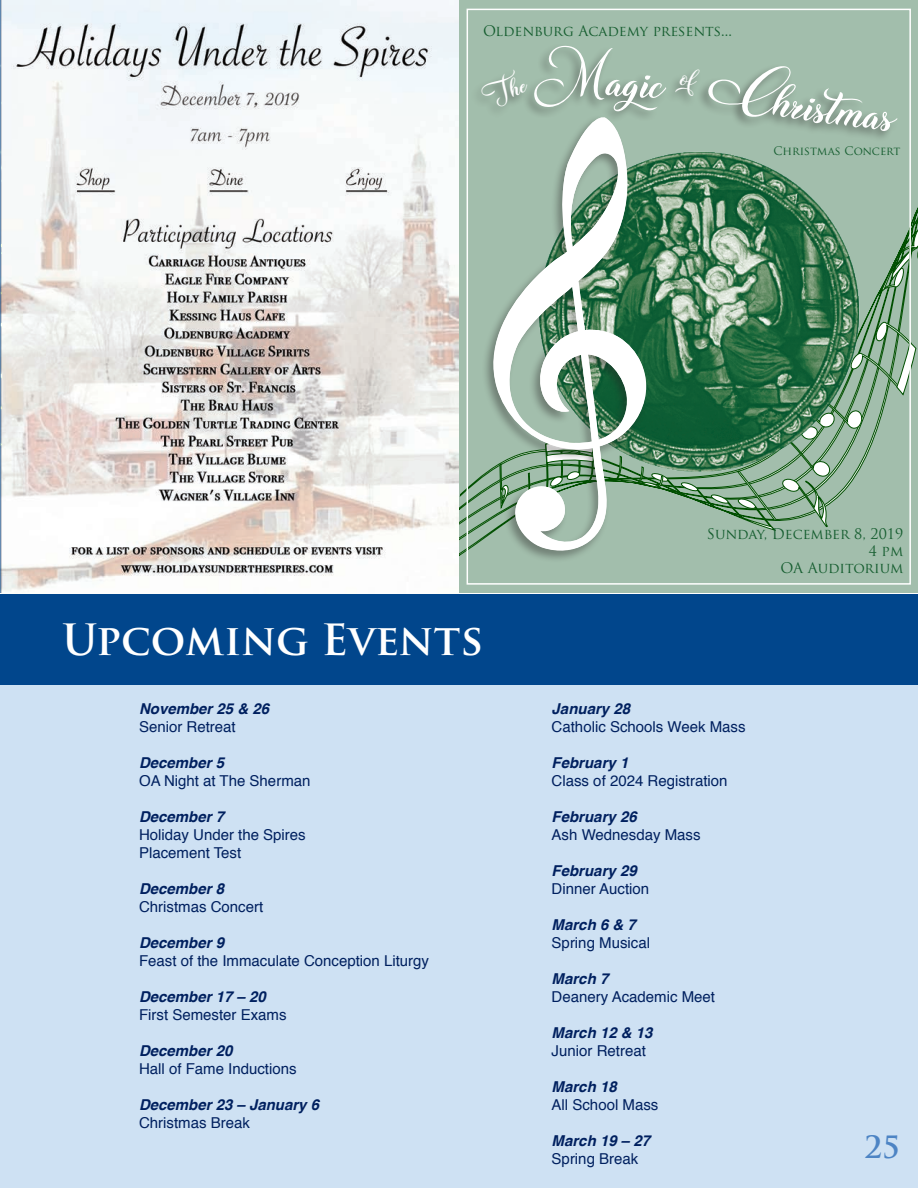
<style>
.page{position:relative;width:918px;height:1188px;background:#fff}
.page>*{position:absolute;margin:0;border:0;box-sizing:border-box;transform-origin:0 0}
.t1{font:67.8px "Christmas Wish Calligraphy";color:#fff}
.t2{font:700 42px "Trajan Pro";color:#fff}
.t3{font:700 30px "Trajan Pro";color:#4d84c4}
.t4{font:15px "Helvetica";color:#00205f}
.t5{font:italic 700 15px "Helvetica";color:#00205f}
.t6{font:14.25px "Trajan Pro";color:#155d2f}
.t7{font:11.4px "Trajan Pro";color:#155d2f}
</style>
<div class="page">
<div style="left:460px;top:0;width:458px;height:593px;background:#a2beac"></div>
<div style="left:0;top:594px;width:918px;height:594px;background:#cee1f3"></div>
<div style="left:0;top:594px;width:918px;height:91px;background:#01468c"></div>
<div style="left:523px;top:43px;width:376px;height:100px;background:#231f20;opacity:.5"></div>
<svg style="left:460px;top:161px;width:457px;height:360px"></svg>
<svg style="left:877px;top:179px;width:41px;height:117px"></svg>
<svg style="left:649px;top:321px;width:267px;height:209px"></svg>
<img style="left:649px;top:152px;width:219px;height:327px">
<div style="left:481px;top:115px;width:168px;height:448px;background:#231f20;opacity:.4"></div>
<svg style="left:486px;top:114px;width:160px;height:443px"></svg>
<div style="left:467px;top:9px;width:444px;height:576px;border:2px solid #fff"></div>
<img style="left:0;top:0;width:459px;height:593px">
<svg style="left:1px;top:128px;width:1px;height:56px"></svg>
<svg style="left:1px;top:225px;width:1px;height:74px"></svg>
<hr style="left:0;top:0;width:1px;height:592px;background:#00468b">
<svg style="left:675px;top:67px;width:25px;height:30px"></svg>
<svg style="left:480px;top:43px;width:187px;height:71px"></svg>
<svg style="left:813px;top:88px;width:85px;height:44px"></svg>
<p class="t6" style="left:483px;top:21px;width:250px">Oldenburg Academy presents...</p>
<h1 class="t1" style="left:733px;top:45px;width:94px;rotate:9deg">Chri</h1>
<p class="t7" style="left:773px;top:144px;width:128px">Christmas Concert</p>
<p class="t2" style="left:62px;top:614px;width:422px">Upcoming Events</p>
<p class="t5" style="left:139px;top:696px;width:132px">November 25 &amp; 26</p>
<p class="t4" style="left:139px;top:715px;width:98px">Senior Retreat</p>
<p class="t5" style="left:139px;top:750px;width:87px">December 5</p>
<p class="t4" style="left:139px;top:769px;width:173px">OA Night at The Sherman</p>
<p class="t5" style="left:139px;top:804px;width:87px">December 7</p>
<p class="t4" style="left:139px;top:823px;width:168px">Holiday Under the Spires</p>
<p class="t4" style="left:139px;top:841px;width:104px">Placement Test</p>
<p class="t5" style="left:139px;top:876px;width:87px">December 8</p>
<p class="t4" style="left:139px;top:895px;width:126px">Christmas Concert</p>
<p class="t5" style="left:139px;top:930px;width:87px">December 9</p>
<p class="t4" style="left:139px;top:949px;width:292px">Feast of the Immaculate Conception Liturgy</p>
<p class="t5" style="left:139px;top:984px;width:128px">December 17 – 20</p>
<p class="t4" style="left:139px;top:1003px;width:149px">First Semester Exams</p>
<p class="t5" style="left:139px;top:1038px;width:95px">December 20</p>
<p class="t4" style="left:139px;top:1057px;width:159px">Hall of Fame Inductions</p>
<p class="t5" style="left:139px;top:1092px;width:182px">December 23 – January 6</p>
<p class="t4" style="left:139px;top:1111px;width:112px">Christmas Break</p>
<p class="t6" style="left:707px;top:525px;width:198px">Sunday, December 8, 2019</p>
<p class="t6" style="left:869px;top:542px;width:36px">4 pm</p>
<p class="t6" style="left:780px;top:559px;width:124px">OA Auditorium</p>
<p class="t5" style="left:552px;top:696px;width:80px">January 28</p>
<p class="t4" style="left:552px;top:715px;width:195px">Catholic Schools Week Mass</p>
<p class="t5" style="left:552px;top:750px;width:78px">February 1</p>
<p class="t4" style="left:552px;top:769px;width:177px">Class of 2024 Registration</p>
<p class="t5" style="left:552px;top:804px;width:87px">February 26</p>
<p class="t4" style="left:552px;top:823px;width:150px">Ash Wednesday Mass</p>
<p class="t5" style="left:552px;top:858px;width:87px">February 29</p>
<p class="t4" style="left:552px;top:877px;width:99px">Dinner Auction</p>
<p class="t5" style="left:552px;top:912px;width:86px">March 6 &amp; 7</p>
<p class="t4" style="left:552px;top:931px;width:100px">Spring Musical</p>
<p class="t5" style="left:552px;top:966px;width:58px">March 7</p>
<p class="t4" style="left:552px;top:985px;width:165px">Deanery Academic Meet</p>
<p class="t5" style="left:552px;top:1020px;width:102px">March 12 &amp; 13</p>
<p class="t4" style="left:552px;top:1039px;width:96px">Junior Retreat</p>
<p class="t5" style="left:552px;top:1074px;width:67px">March 18</p>
<p class="t4" style="left:552px;top:1093px;width:108px">All School Mass</p>
<p class="t5" style="left:552px;top:1128px;width:100px">March 19 – 27</p>
<p class="t4" style="left:552px;top:1147px;width:88px">Spring Break</p>
<p class="t3" style="left:882px;top:1127px;width:19px">1</p>
<p class="t3" style="left:864px;top:1128px;width:37px">25</p>
</div>
